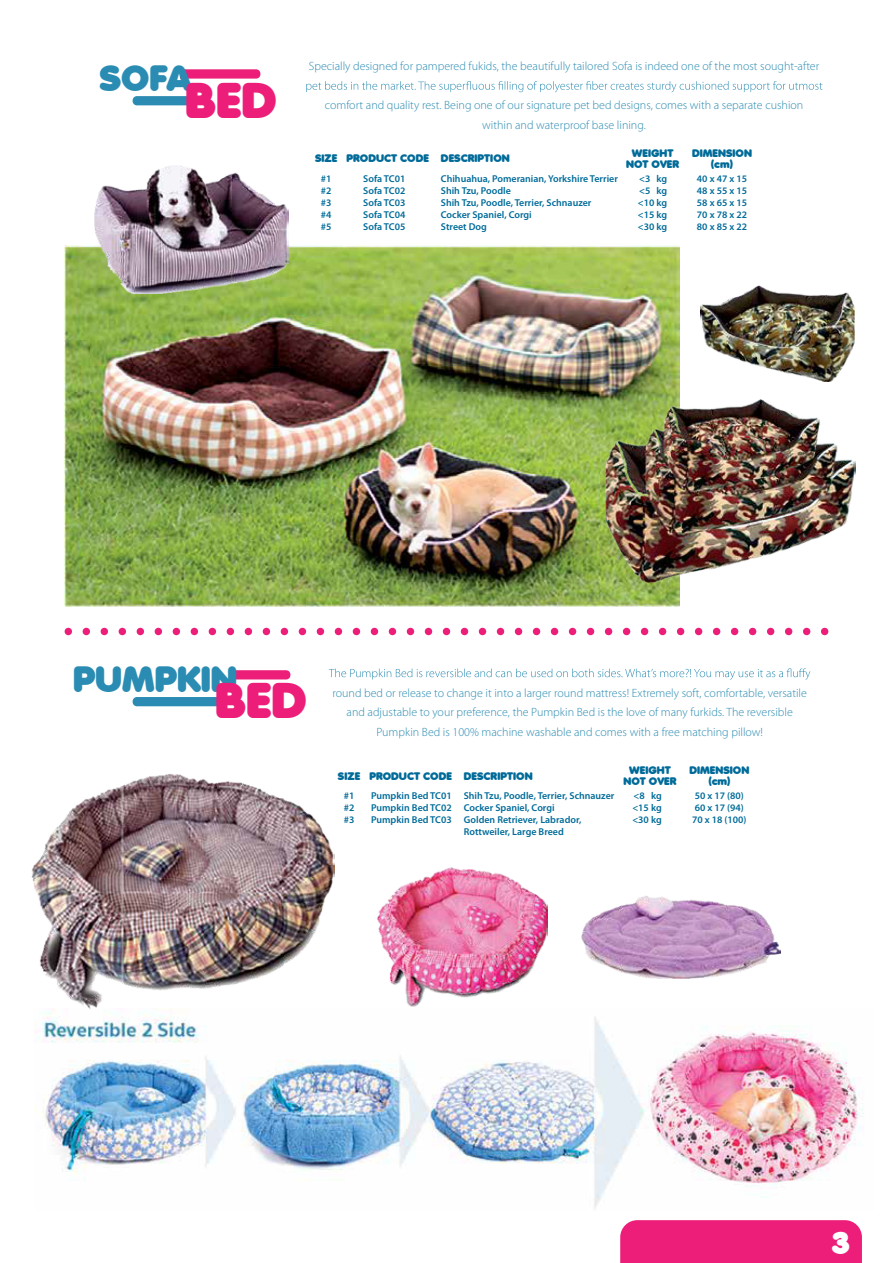
<style>
.page{position:relative;width:893px;height:1263px;background:#fff}
.page>*{position:absolute;margin:0;border:0;box-sizing:border-box;transform-origin:0 0}
.t1{font:47.85px "Adera Display S Si";color:#ec1e79}
.t2{font:34.95px "Adera Display S Si";color:#2b8cb3}
.t3{font:30.3px "Adera Display S Si";color:#fff}
.t4{font:300 12px/19.5px "Myriad Pro";color:#2b8bb2;text-align:center}
.t5{font:10.5px/11.2px "Adera Display S Si";color:#006b99;text-align:center}
.t6{font:600 9.9px/12px "Myriad Pro";color:#006b99;text-align:justify}
</style>
<div class="page">
<img style="left:34px;top:1012px;width:830px;height:197px">
<div style="left:620px;top:1220px;width:242px;height:43px;background:#ec1e79"></div>
<svg style="left:65px;top:628px;width:7px;height:7px"></svg>
<svg style="left:83px;top:628px;width:7px;height:7px"></svg>
<svg style="left:101px;top:628px;width:7px;height:7px"></svg>
<svg style="left:119px;top:628px;width:7px;height:7px"></svg>
<svg style="left:137px;top:628px;width:7px;height:7px"></svg>
<svg style="left:155px;top:628px;width:7px;height:7px"></svg>
<svg style="left:173px;top:628px;width:7px;height:7px"></svg>
<svg style="left:191px;top:628px;width:7px;height:7px"></svg>
<svg style="left:209px;top:628px;width:7px;height:7px"></svg>
<svg style="left:227px;top:628px;width:7px;height:7px"></svg>
<svg style="left:245px;top:628px;width:7px;height:7px"></svg>
<svg style="left:263px;top:628px;width:7px;height:7px"></svg>
<svg style="left:281px;top:628px;width:7px;height:7px"></svg>
<svg style="left:299px;top:628px;width:7px;height:7px"></svg>
<svg style="left:317px;top:628px;width:7px;height:7px"></svg>
<svg style="left:335px;top:628px;width:7px;height:7px"></svg>
<svg style="left:353px;top:628px;width:7px;height:7px"></svg>
<svg style="left:371px;top:628px;width:7px;height:7px"></svg>
<svg style="left:389px;top:628px;width:7px;height:7px"></svg>
<svg style="left:407px;top:628px;width:7px;height:7px"></svg>
<svg style="left:425px;top:628px;width:7px;height:7px"></svg>
<svg style="left:443px;top:628px;width:7px;height:7px"></svg>
<svg style="left:461px;top:628px;width:7px;height:7px"></svg>
<svg style="left:479px;top:628px;width:7px;height:7px"></svg>
<svg style="left:497px;top:628px;width:7px;height:7px"></svg>
<svg style="left:515px;top:628px;width:7px;height:7px"></svg>
<svg style="left:533px;top:628px;width:7px;height:7px"></svg>
<svg style="left:551px;top:628px;width:7px;height:7px"></svg>
<svg style="left:569px;top:628px;width:7px;height:7px"></svg>
<svg style="left:587px;top:628px;width:7px;height:7px"></svg>
<svg style="left:605px;top:628px;width:7px;height:7px"></svg>
<svg style="left:623px;top:628px;width:7px;height:7px"></svg>
<svg style="left:641px;top:628px;width:7px;height:7px"></svg>
<svg style="left:659px;top:628px;width:7px;height:7px"></svg>
<svg style="left:677px;top:628px;width:7px;height:7px"></svg>
<svg style="left:695px;top:628px;width:7px;height:7px"></svg>
<svg style="left:713px;top:628px;width:7px;height:7px"></svg>
<svg style="left:731px;top:628px;width:7px;height:7px"></svg>
<svg style="left:749px;top:628px;width:7px;height:7px"></svg>
<svg style="left:767px;top:628px;width:7px;height:7px"></svg>
<svg style="left:785px;top:628px;width:7px;height:7px"></svg>
<svg style="left:803px;top:628px;width:7px;height:7px"></svg>
<svg style="left:821px;top:628px;width:7px;height:7px"></svg>
<div style="left:133px;top:96px;width:92px;height:9px;background:#2b8bb2;border-radius:4px"></div>
<div style="left:168px;top:69px;width:92px;height:10px;background:#ec1e79;border-radius:4px"></div>
<div style="left:193px;top:90px;width:31px;height:19px;background:#fff"></div>
<div style="left:164px;top:67px;width:16px;height:18px;background:#fff"></div>
<svg style="left:306px;top:81px;width:516px;height:11px"></svg>
<div style="left:133px;top:697px;width:92px;height:9px;background:#2b8bb2;border-radius:4px"></div>
<div style="left:198px;top:670px;width:92px;height:9px;background:#ec1e79;border-radius:4px"></div>
<div style="left:223px;top:691px;width:31px;height:19px;background:#fff"></div>
<div style="left:179px;top:668px;width:53px;height:18px;background:#fff"></div>
<svg style="left:329px;top:668px;width:481px;height:12px"></svg>
<img style="left:65px;top:246px;width:615px;height:361px">
<img style="left:605px;top:399px;width:250px;height:184px">
<img style="left:700px;top:285px;width:155px;height:96px">
<img style="left:94px;top:166px;width:195px;height:127px">
<img style="left:377px;top:867px;width:171px;height:139px">
<img style="left:581px;top:896px;width:200px;height:82px">
<img style="left:31px;top:774px;width:303px;height:235px">
<h2 class="t2" style="left:100px;top:61px;width:93px">SOFA</h2>
<h1 class="t1" style="left:185px;top:77px;width:93px">BED</h1>
<p class="t4" style="left:309px;top:56px;width:512px">Specially designed for pampered fukids, the beautifully tailored Sofa is indeed one of the most sought-after</p>
<p class="t4" style="left:325px;top:95px;width:480px">comfort and quality rest. Being one of our signature pet bed designs, comes with a separate cushion within and waterproof base lining.</p>
<p class="t5" style="left:315px;top:154px;width:196px">SIZE PRODUCT CODE DESCRIPTION</p>
<p class="t6" style="left:321px;top:172px;width:12px">#1 #2 #3 #4 #5</p>
<p class="t6" style="left:363px;top:172px;width:44px">Sofa TC01<br>Sofa TC02<br>Sofa TC03<br>Sofa TC04<br>Sofa TC05</p>
<p class="t6" style="left:441px;top:172px;width:178px;text-align:left">Chihuahua, Pomeranian, Yorkshire Terrier<br>Shih Tzu, Poodle<br>Shih Tzu, Poodle, Terrier, Schnauzer<br>Cocker Spaniel, Corgi<br>Street Dog</p>
<p class="t5" style="left:626px;top:148px;width:55px">WEIGHT<br>NOT OVER</p>
<p class="t6" style="left:638px;top:172px;width:31px">&lt;3 kg &lt;5 kg &lt;10 kg &lt;15 kg &lt;30 kg</p>
<p class="t5" style="left:692px;top:148px;width:61px">DIMENSION (cm)</p>
<p class="t6" style="left:697px;top:172px;width:52px">40 x 47 x 15<br>48 x 55 x 15<br>58 x 65 x 15<br>70 x 78 x 22<br>80 x 85 x 22</p>
<h2 class="t2" style="left:73px;top:662px;width:166px">PUMPKIN</h2>
<h1 class="t1" style="left:215px;top:678px;width:93px">BED</h1>
<p class="t4" style="left:332px;top:683px;width:476px">round bed or release to change it into a larger round mattress! Extremely soft, comfortable, versatile and adjustable to your preference, the Pumpkin Bed is the love of many furkids. The reversible<br>Pumpkin Bed is 100% machine washable and comes with a free matching pillow!</p>
<p class="t5" style="left:338px;top:771px;width:196px">SIZE PRODUCT CODE DESCRIPTION</p>
<p class="t5" style="left:623px;top:765px;width:55px">WEIGHT<br>NOT OVER</p>
<p class="t5" style="left:689px;top:765px;width:61px">DIMENSION (cm)</p>
<p class="t6" style="left:344px;top:790px;width:12px">#1 #2 #3</p>
<p class="t6" style="left:371px;top:790px;width:82px">Pumpkin Bed TC01<br>Pumpkin Bed TC02<br>Pumpkin Bed TC03</p>
<p class="t6" style="left:464px;top:790px;width:152px;text-align:left">Shih Tzu, Poodle, Terrier, Schnauzer<br>Cocker Spaniel, Corgi<br>Golden Retriever, Labrador,<br>Rottweiler, Large Breed</p>
<p class="t6" style="left:632px;top:790px;width:31px">&lt;8 kg &lt;15 kg &lt;30 kg</p>
<p class="t6" style="left:692px;top:790px;width:56px;text-align:left">50 x 17 (80)<br>60 x 17 (94)<br>70 x 18 (100)</p>
<h3 class="t3" style="left:831px;top:1228px;width:22px">3</h3>
</div>
